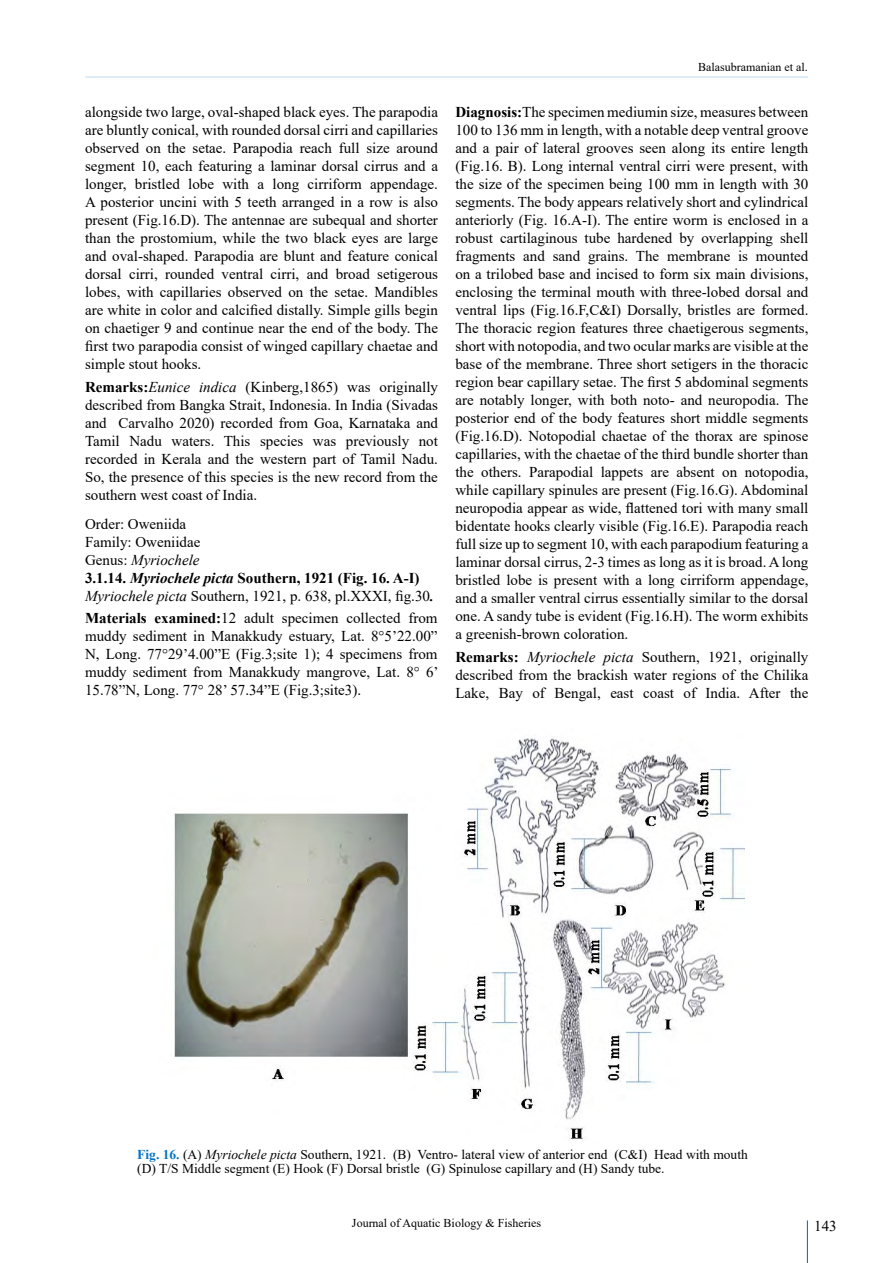
<style>
.page{position:relative;width:893px;height:1263px;background:#fff}
.page>*{position:absolute;margin:0;border:0;box-sizing:border-box;transform-origin:0 0}
.t1{font:15px/18px "Times New Roman";color:#000;text-align:justify}
.t2{font:13.5px/13.5px "Times New Roman";color:#000}
.t3{font:12px "Times New Roman";color:#000}
.s1{font-weight:700}
.s2{font-style:italic}
.s3{font-weight:700;font-style:italic}
.s4{font-weight:700;color:#0072ca}
</style>
<div class="page">
<hr style="left:85px;top:76px;width:723px;height:2px;background:#0072ca">
<hr style="left:807px;top:1220px;width:1px;height:43px;background:#0072ca">
<img style="left:173px;top:738px;width:571px;height:402px">
<p class="t1" style="left:85px;top:103px;width:354px">alongside two large, oval-shaped black eyes. The parapodia are bluntly conical, with rounded dorsal cirri and capillaries observed on the setae. Parapodia reach full size around segment 10, each featuring a laminar dorsal cirrus and a longer, bristled lobe with a long cirriform appendage.<br>A posterior uncini with 5 teeth arranged in a row is also present (Fig.16.D). The antennae are subequal and shorter than the prostomium, while the two black eyes are large and oval-shaped. Parapodia are blunt and feature conical dorsal cirri, rounded ventral cirri, and broad setigerous lobes, with capillaries observed on the setae. Mandibles are white in color and calcified distally. Simple gills begin on chaetiger 9 and continue near the end of the body. The first two parapodia consist of winged capillary chaetae and simple stout hooks.</p>
<p class="t1" style="left:85px;top:377px;width:354px"><span class="s1">Remarks:</span><span class="s2">Eunice indica</span> (Kinberg,1865) was originally described from Bangka Strait, Indonesia. In India (Sivadas and Carvalho 2020) recorded from Goa, Karnataka and Tamil Nadu waters. This species was previously not recorded in Kerala and the western part of Tamil Nadu.<br>So, the presence of this species is the new record from the southern west coast of India.</p>
<p class="t1" style="left:85px;top:515px;width:350px;text-align:left">Order: Oweniida<br>Family: Oweniidae<br>Genus: <span class="s2">Myriochele<br></span><span class="s1">3.1.14.</span> <span class="s3">Myriochele picta</span> <span class="s1">Southern, 1921 (Fig. 16. A-I)<br></span><span class="s2">Myriochele picta</span> Southern, 1921, p. 638, pl.XXXI, fig.30<span class="s3">.</span></p>
<p class="t1" style="left:85px;top:609px;width:355px"><span class="s1">Materials examined:</span>12 adult specimen collected from muddy sediment in Manakkudy estuary, Lat. 8°5’22.00” N, Long. 77°29’4.00”E (Fig.3;site 1); 4 specimens from muddy sediment from Manakkudy mangrove, Lat. 8° 6’ 15.78”N, Long. 77° 28’ 57.34”E (Fig.3;site3).</p>
<p class="t3" style="left:698px;top:59px;width:111px">Balasubramanian et al.</p>
<p class="t1" style="left:455px;top:103px;width:354px"><span class="s1">Diagnosis:</span>The specimen mediumin size, measures between 100 to 136 mm in length, with a notable deep ventral groove and a pair of lateral grooves seen along its entire length (Fig.16. B). Long internal ventral cirri were present, with the size of the specimen being 100 mm in length with 30 segments. The body appears relatively short and cylindrical anteriorly (Fig. 16.A-I). The entire worm is enclosed in a robust cartilaginous tube hardened by overlapping shell fragments and sand grains. The membrane is mounted on a trilobed base and incised to form six main divisions, enclosing the terminal mouth with three-lobed dorsal and ventral lips (Fig.16.F,C&amp;I) Dorsally, bristles are formed.<br>The thoracic region features three chaetigerous segments, short with notopodia, and two ocular marks are visible at the base of the membrane. Three short setigers in the thoracic region bear capillary setae. The first 5 abdominal segments are notably longer, with both noto- and neuropodia. The posterior end of the body features short middle segments (Fig.16.D). Notopodial chaetae of the thorax are spinose capillaries, with the chaetae of the third bundle shorter than the others. Parapodial lappets are absent on notopodia, while capillary spinules are present (Fig.16.G). Abdominal neuropodia appear as wide, flattened tori with many small bidentate hooks clearly visible (Fig.16.E). Parapodia reach full size up to segment 10, with each parapodium featuring a laminar dorsal cirrus, 2-3 times as long as it is broad. A long bristled lobe is present with a long cirriform appendage, and a smaller ventral cirrus essentially similar to the dorsal one. A sandy tube is evident (Fig.16.H). The worm exhibits a greenish-brown coloration.</p>
<p class="t1" style="left:455px;top:647px;width:354px"><span class="s1">Remarks:</span> <span class="s2">Myriochele picta</span> Southern, 1921, originally described from the brackish water regions of the Chilika Lake, Bay of Bengal, east coast of India. After the</p>
<p class="t2" style="left:137px;top:1147px;width:612px"><span class="s4">Fig. 16.</span> (A) <span class="s2">Myriochele picta</span> Southern, 1921. (B) Ventro- lateral view of anterior end (C&amp;I) Head with mouth (D) T/S Middle segment (E) Hook (F) Dorsal bristle (G) Spinulose capillary and (H) Sandy tube.</p>
<p class="t3" style="left:352px;top:1214px;width:190px">Journal of Aquatic Biology &amp; Fisheries</p>
<p class="t1" style="left:814px;top:1216px;width:24px">143</p>
</div>
